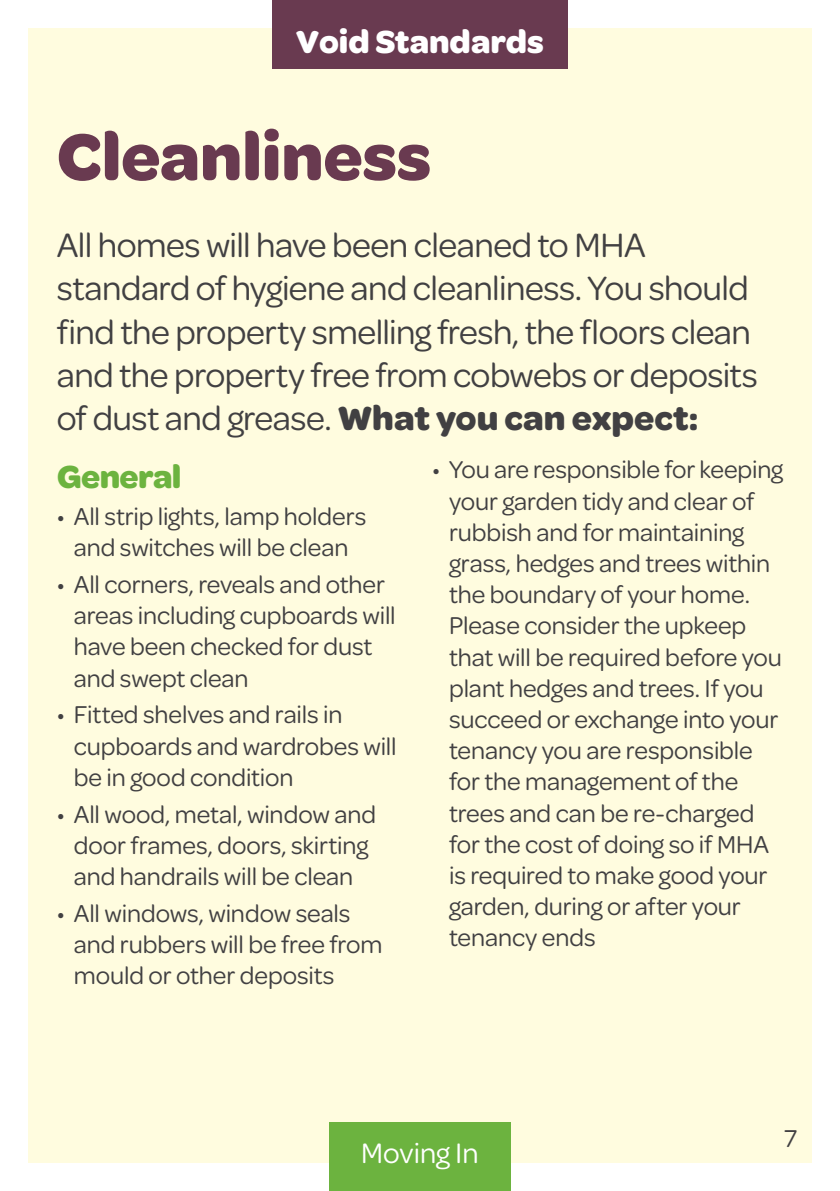
<style>
.page{position:relative;width:840px;height:1191px;background:#fff}
.page>*{position:absolute;margin:0;border:0;box-sizing:border-box;transform-origin:0 0}
.t1{font:700 70px "Omnes";letter-spacing:-.005em;color:#693a50}
.t2{font:36px/43.2px "Omnes";letter-spacing:-.015em;color:#414042}
.t3{font:700 34px "Omnes";color:#fff}
.t4{font:700 34px "Omnes";letter-spacing:-.02em;color:#6cb33f}
.t5{font:30px "Omnes";color:#fff}
.t6{font:26px/31.2px "Omnes";letter-spacing:-.005em;color:#414042}
.s1{font-weight:700}
</style>
<div class="page">
<div style="left:28px;top:28px;width:783px;height:1134px;background:#fffcdf"></div>
<div style="left:329px;top:1123px;width:181px;height:68px;background:#6cb33f"></div>
<div style="left:272px;top:0;width:295px;height:68px;background:#693a50"></div>
<h3 class="t3" style="left:296px;top:17px;width:249px">Void Standards</h3>
<h1 class="t1" style="left:57px;top:107px;width:375px">Cleanliness</h1>
<h2 class="t2" style="left:57px;top:221px;width:702px">All homes will have been cleaned to MHA standard of hygiene and cleanliness. You should find the property smelling fresh, the floors clean and the property free from cobwebs or deposits of dust and grease. <span class="s1">What you can expect:</span></h2>
<h3 class="t4" style="left:57px;top:452px;width:126px">General</h3>
<p class="t6" style="left:57px;top:499px;width:311px;text-align:center">• All strip lights, lamp holders and switches will be clean</p>
<p class="t6" style="left:74px;top:567px;width:323px;text-indent:-17px">• All corners, reveals and other areas including cupboards will have been checked for dust and swept clean</p>
<p class="t6" style="left:74px;top:697px;width:324px;text-indent:-17px">• Fitted shelves and rails in cupboards and wardrobes will be in good condition</p>
<p class="t6" style="left:57px;top:797px;width:321px;text-align:center">• All wood, metal, window and door frames, doors, skirting and handrails will be clean</p>
<p class="t6" style="left:74px;top:896px;width:310px;text-indent:-17px">• All windows, window seals and rubbers will be free from mould or other deposits</p>
<p class="t6" style="left:449px;top:452px;width:335px;text-indent:-17px">• You are responsible for keeping your garden tidy and clear of rubbish and for maintaining grass, hedges and trees within the boundary of your home.<br>Please consider the upkeep that will be required before you plant hedges and trees. If you succeed or exchange into your tenancy you are responsible for the management of the trees and can be re-charged for the cost of doing so if MHA is required to make good your garden, during or after your tenancy ends</p>
<p class="t5" style="left:361px;top:1132px;width:119px">Moving In</p>
<p class="t6" style="left:783px;top:1121px;width:15px">7</p>
</div>
